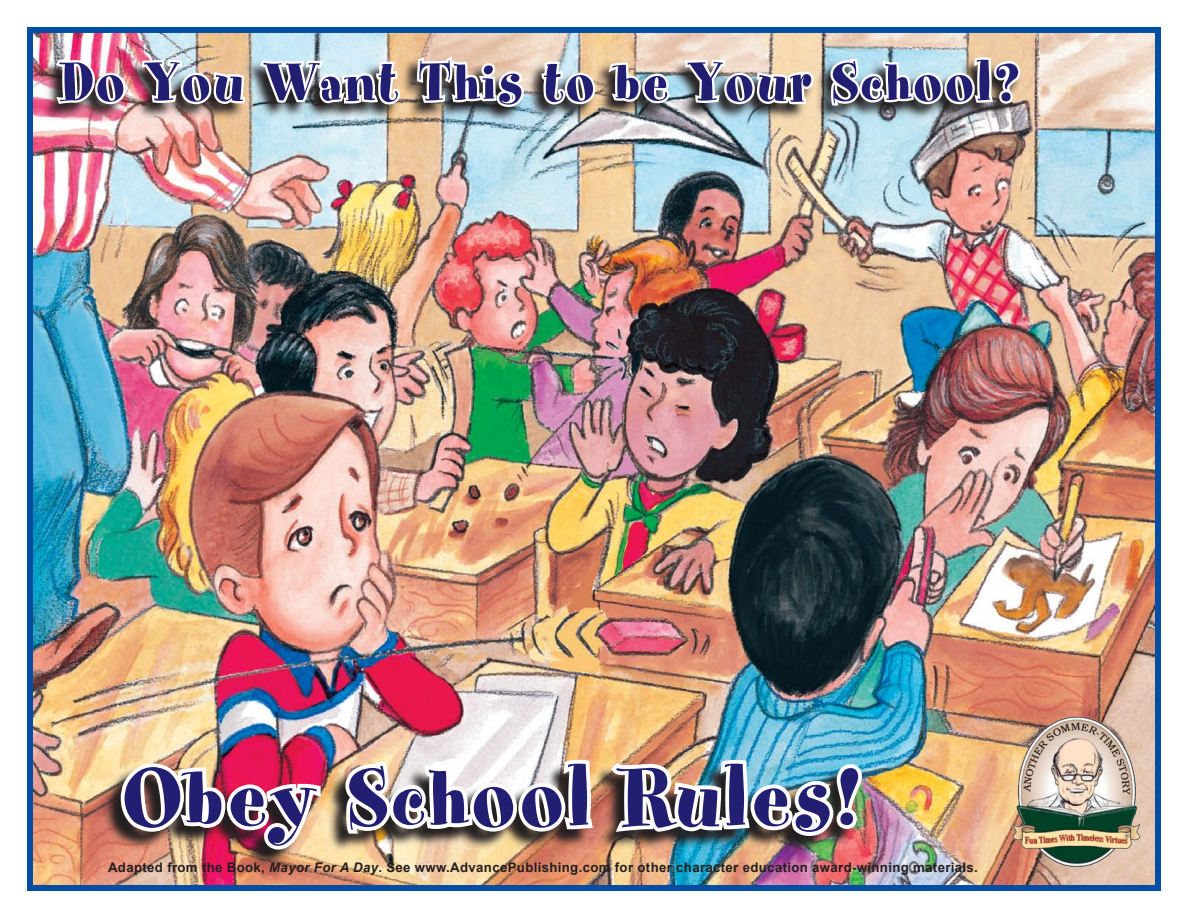
<style>
.page{position:relative;width:1188px;height:918px;background:#fff}
.page>*{position:absolute;margin:0;border:0;box-sizing:border-box;transform-origin:0 0}
.t1{font:92.7px "Spumoni";letter-spacing:.05em;color:#221f73}
.t2{font:60.9px "Spumoni";letter-spacing:.05em;color:#221f73}
.t3{font:700 13.2px "Arial";letter-spacing:.025em;color:#231f20}
.s1{font-style:italic}
</style>
<div class="page">
<img style="left:27px;top:27px;width:1134px;height:864px">
<img style="left:1007px;top:714px;width:136px;height:156px">
<p class="t2" style="left:61px;top:52px;width:961px">Do You Want This to be Your School?</p>
<p class="t1" style="left:121px;top:751px;width:740px">Obey School Rules!</p>
<p class="t3" style="left:108px;top:858px;width:871px">Adapted from the Book, <span class="s1">Mayor For A Day</span>. See www.AdvancePublishing.com for other character education award-winning materials.</p>
</div>
